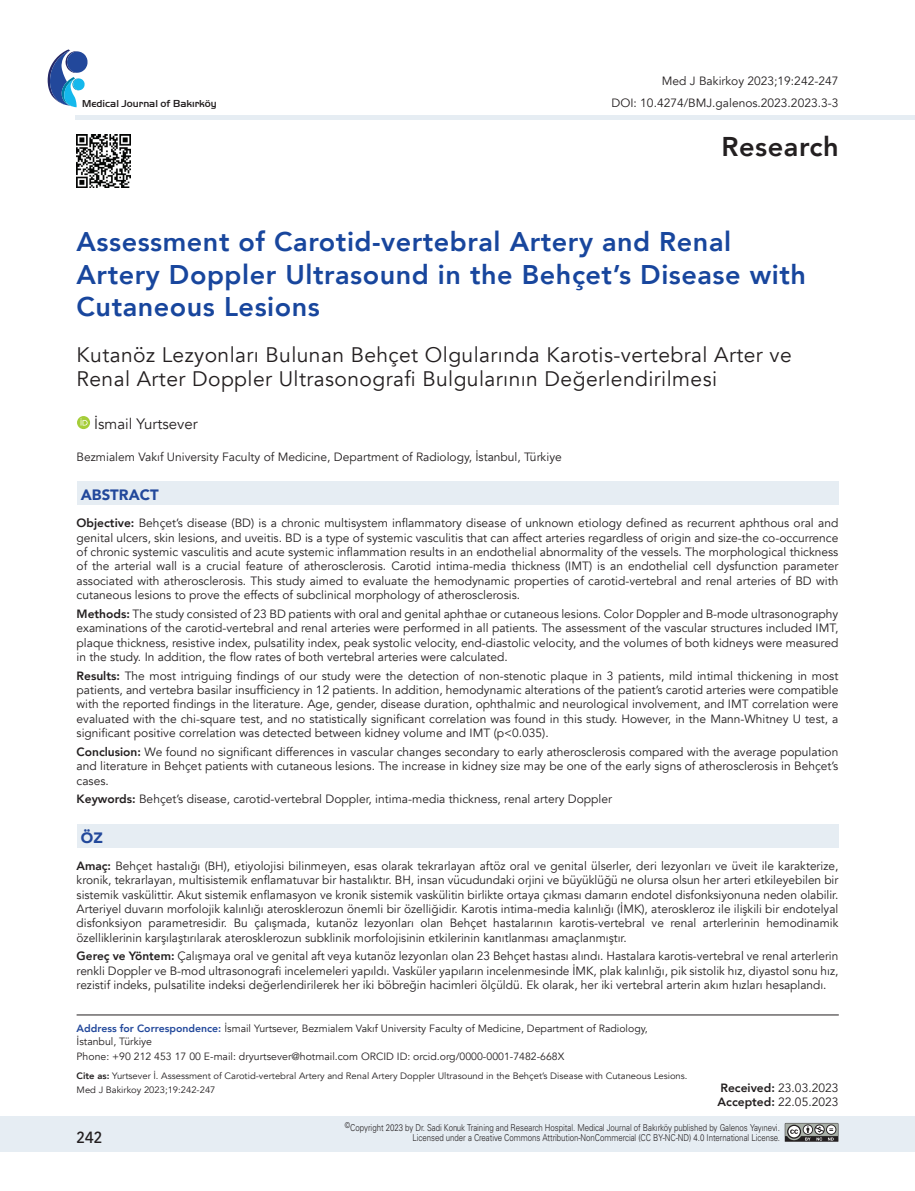
<style>
.page{position:relative;width:915px;height:1191px;background:#fff}
.page>*{position:absolute;margin:0;border:0;box-sizing:border-box;transform-origin:0 0}
.t1{font:800 27.15px "Avenir";letter-spacing:.02em;color:#231f20}
.t2{font:800 27px/32.4px "Avenir";letter-spacing:.02em;color:#18469d}
.t3{font:21px/24px "Avenir";letter-spacing:.02em;color:#231f20}
.t4{font:500 16.5px "Kohinoor Devanagari";color:#231f20}
.t5{font:15px "Avenir";color:#231f20}
.t6{font:900 15px "Avenir";color:#22489b}
.t7{font:12px/14.4px "Avenir";color:#231f20;text-align:justify}
.t8{font:10.5px/12.8px "Avenir";color:#231f20}
.t9{font:500 10.5px "Handel Got D";color:#231f20}
.t10{font:9.45px/10.5px "Univers Light Tr";letter-spacing:-.005em;color:#231f20;text-align:right;scale:.83 1}
.t11{font:9.3px/13.5px "Avenir";color:#231f20}
.s1{font-weight:800}
.s2{font-weight:800;color:#22489b}
</style>
<div class="page">
<div style="left:0;top:1116px;width:914px;height:35px;background:#e6edf3"></div>
<hr style="left:75px;top:115px;width:839px;height:4px;background:#e6edf3">
<svg style="left:48px;top:49px;width:40px;height:58px"></svg>
<hr style="left:77px;top:1014px;width:761px;height:1px;background:#231f20">
<svg style="left:784px;top:1123px;width:54px;height:18px"></svg>
<img style="left:77px;top:134px;width:53px;height:54px">
<svg style="left:77px;top:416px;width:13px;height:13px"></svg>
<svg style="left:80px;top:418px;width:8px;height:7px"></svg>
<div style="left:77px;top:481px;width:761px;height:23px;background:#e6edf3"></div>
<div style="left:77px;top:824px;width:761px;height:23px;background:#e6edf3"></div>
<p class="t9" style="left:82px;top:98px;width:136px">Medical Journal of Bakırköy</p>
<p class="t7" style="left:661px;top:74px;width:178px">Med J Bakirkoy 2023;19:242-247</p>
<p class="t7" style="left:611px;top:96px;width:228px">DOI: 10.4274/BMJ.galenos.2023.2023.3-3</p>
<h1 class="t1" style="left:721px;top:126px;width:119px">Research</h1>
<h2 class="t2" style="left:77px;top:226px;width:730px">Assessment of Carotid-vertebral Artery and Renal<br>Artery Doppler Ultrasound in the Behçet’s Disease with<br>Cutaneous Lesions</h2>
<h3 class="t3" style="left:77px;top:343px;width:716px">Kutanöz Lezyonları Bulunan Behçet Olgularında Karotis-vertebral Arter ve<br>Renal Arter Doppler Ultrasonografi Bulgularının Değerlendirilmesi</h3>
<p class="t5" style="left:94px;top:415px;width:105px">İsmail Yurtsever</p>
<p class="t7" style="left:77px;top:450px;width:486px">Bezmialem Vakıf University Faculty of Medicine, Department of Radiology, İstanbul, Türkiye</p>
<p class="t6" style="left:81px;top:482px;width:79px">ABSTRACT</p>
<p class="t7" style="left:77px;top:516px;width:763px"><span class="s1">Objective:</span> Behçet’s disease (BD) is a chronic multisystem inflammatory disease of unknown etiology defined as recurrent aphthous oral and genital ulcers, skin lesions, and uveitis. BD is a type of systemic vasculitis that can affect arteries regardless of origin and size-the co-occurrence of chronic systemic vasculitis and acute systemic inflammation results in an endothelial abnormality of the vessels. The morphological thickness of the arterial wall is a crucial feature of atherosclerosis. Carotid intima-media thickness (IMT) is an endothelial cell dysfunction parameter associated with atherosclerosis. This study aimed to evaluate the hemodynamic properties of carotid-vertebral and renal arteries of BD with cutaneous lesions to prove the effects of subclinical morphology of atherosclerosis.</p>
<p class="t7" style="left:77px;top:606px;width:763px"><span class="s1">Methods:</span> The study consisted of 23 BD patients with oral and genital aphthae or cutaneous lesions. Color Doppler and B-mode ultrasonography examinations of the carotid-vertebral and renal arteries were performed in all patients. The assessment of the vascular structures included IMT, plaque thickness, resistive index, pulsatility index, peak systolic velocity, end-diastolic velocity, and the volumes of both kidneys were measured in the study. In addition, the flow rates of both vertebral arteries were calculated.</p>
<p class="t7" style="left:77px;top:668px;width:763px"><span class="s1">Results:</span> The most intriguing findings of our study were the detection of non-stenotic plaque in 3 patients, mild intimal thickening in most patients, and vertebra basilar insufficiency in 12 patients. In addition, hemodynamic alterations of the patient’s carotid arteries were compatible with the reported findings in the literature. Age, gender, disease duration, ophthalmic and neurological involvement, and IMT correlation were evaluated with the chi-square test, and no statistically significant correlation was found in this study. However, in the Mann-Whitney U test, a significant positive correlation was detected between kidney volume and IMT (p&lt;0.035).</p>
<p class="t7" style="left:77px;top:745px;width:763px"><span class="s1">Conclusion:</span> We found no significant differences in vascular changes secondary to early atherosclerosis compared with the average population and literature in Behçet patients with cutaneous lesions. The increase in kidney size may be one of the early signs of atherosclerosis in Behçet’s cases.</p>
<p class="t7" style="left:77px;top:792px;width:537px"><span class="s1">Keywords:</span> Behçet’s disease, carotid-vertebral Doppler, intima-media thickness, renal artery Doppler</p>
<p class="t6" style="left:81px;top:825px;width:23px">ÖZ</p>
<p class="t7" style="left:77px;top:858px;width:763px"><span class="s1">Amaç:</span> Behçet hastalığı (BH), etiyolojisi bilinmeyen, esas olarak tekrarlayan aftöz oral ve genital ülserler, deri lezyonları ve üveit ile karakterize, kronik, tekrarlayan, multisistemik enflamatuvar bir hastalıktır. BH, insan vücudundaki orjini ve büyüklüğü ne olursa olsun her arteri etkileyebilen bir sistemik vaskülittir. Akut sistemik enflamasyon ve kronik sistemik vaskülitin birlikte ortaya çıkması damarın endotel disfonksiyonuna neden olabilir.<br>Arteriyel duvarın morfolojik kalınlığı aterosklerozun önemli bir özelliğidir. Karotis intima-media kalınlığı (İMK), ateroskleroz ile ilişkili bir endotelyal disfonksiyon parametresidir. Bu çalışmada, kutanöz lezyonları olan Behçet hastalarının karotis-vertebral ve renal arterlerinin hemodinamik özelliklerinin karşılaştırılarak aterosklerozun subklinik morfolojisinin etkilerinin kanıtlanması amaçlanmıştır.</p>
<p class="t7" style="left:77px;top:949px;width:763px"><span class="s1">Gereç ve Yöntem:</span> Çalışmaya oral ve genital aft veya kutanöz lezyonları olan 23 Behçet hastası alındı. Hastalara karotis-vertebral ve renal arterlerin renkli Doppler ve B-mod ultrasonografi incelemeleri yapıldı. Vasküler yapıların incelenmesinde İMK, plak kalınlığı, pik sistolik hız, diyastol sonu hız, rezistif indeks, pulsatilite indeksi değerlendirilerek her iki böbreğin hacimleri ölçüldü. Ek olarak, her iki vertebral arterin akım hızları hesaplandı.</p>
<p class="t8" style="left:77px;top:1022px;width:572px"><span class="s2">Address for Correspondence:</span> İsmail Yurtsever, Bezmialem Vakıf University Faculty of Medicine, Department of Radiology,<br>İstanbul, Türkiye</p>
<p class="t8" style="left:77px;top:1050px;width:489px">Phone: +90 212 453 17 00 E-mail: dryurtsever@hotmail.com ORCID ID: orcid.org/0000-0001-7482-668X</p>
<p class="t11" style="left:77px;top:1069px;width:612px"><span class="s1">Cite as:</span> Yurtsever İ. Assessment of Carotid-vertebral Artery and Renal Artery Doppler Ultrasound in the Behçet’s Disease with Cutaneous Lesions.<br>Med J Bakirkoy 2023;19:242-247</p>
<p class="t7" style="left:717px;top:1080px;width:122px"><span class="s1">Received:</span> 23.03.2023<br><span class="s1">Accepted:</span> 22.05.2023</p>
<h3 class="t4" style="left:77px;top:1127px;width:27px">242</h3>
<p class="t10" style="left:345px;top:1121px;width:525px"><sup>©</sup>Copyright 2023 by Dr. Sadi Konuk Training and Research Hospital. Medical Journal of Bakırköy published by Galenos Yayınevi.<br>Licensed under a Creative Commons Attribution-NonCommercial (CC BY-NC-ND) 4.0 International License.</p>
</div>
